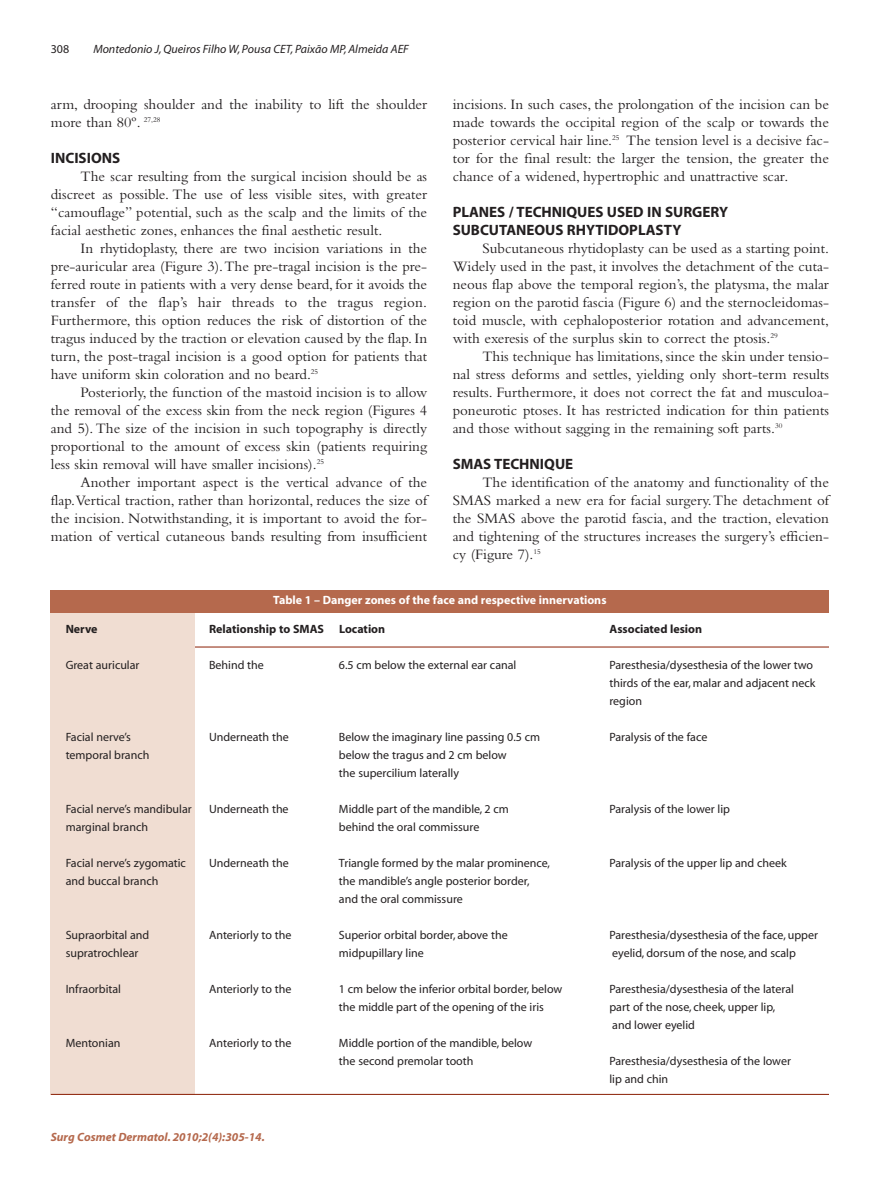
<style>
.page{position:relative;width:893px;height:1191px;background:#fff}
.page>*{position:absolute;margin:0;border:0;box-sizing:border-box;transform-origin:0 0}
.t1{font:15px/18px "Bembo";color:#231f20;text-align:justify}
.t2{font:700 15px/18px "Myriad";color:#231f20}
.t3{font:12px/18px "Myriad";color:#231f20}
.t4{font:italic 12px "Myriad";color:#231f20}
.t5{font:700 12px "Myriad";color:#fff}
.t6{font:700 12px "Myriad";color:#231f20}
.t7{font:italic 700 12px "Myriad";color:#b5694d}
</style>
<div class="page">
<hr style="left:177px;top:646px;width:652px;height:1px;background:#8a1e03">
<div style="left:51px;top:612px;width:144px;height:482px;background:#f0ddd2"></div>
<div style="left:51px;top:590px;width:778px;height:22px;background:#b5694d"></div>
<hr style="left:51px;top:1094px;width:778px;height:1px;background:#8a1e03">
<p class="t3" style="left:51px;top:41px;width:20px">308</p>
<p class="t4" style="left:93px;top:45px;width:317px">Montedonio J, Queiros Filho W, Pousa CET, Paixão MP, Almeida AEF</p>
<p class="t1" style="left:51px;top:97px;width:378px">arm, drooping shoulder and the inability to lift the shoulder more than 80º. <sup>27,28</sup></p>
<p class="t2" style="left:51px;top:150px;width:71px">INCISIONS</p>
<p class="t1" style="left:51px;top:169px;width:378px;text-indent:30px">The scar resulting from the surgical incision should be as discreet as possible. The use of less visible sites, with greater “camouflage” potential, such as the scalp and the limits of the facial aesthetic zones, enhances the final aesthetic result.</p>
<p class="t1" style="left:51px;top:241px;width:378px;text-indent:30px">In rhytidoplasty, there are two incision variations in the pre-auricular area (Figure 3).The pre-tragal incision is the pre&shy;ferred route in patients with a very dense beard, for it avoids the transfer of the flap’s hair threads to the tragus region.<br>Furthermore, this option reduces the risk of distortion of the tragus induced by the traction or elevation caused by the flap. In turn, the post-tragal incision is a good option for patients that have uniform skin coloration and no beard.<sup>25</sup></p>
<p class="t1" style="left:51px;top:385px;width:378px;text-indent:30px">Posteriorly, the function of the mastoid incision is to allow the removal of the excess skin from the neck region (Figures 4 and 5). The size of the incision in such topography is directly proportional to the amount of excess skin (patients requiring less skin removal will have smaller incisions).<sup>25</sup></p>
<p class="t1" style="left:51px;top:475px;width:378px;text-indent:30px">Another important aspect is the vertical advance of the flap.Vertical traction, rather than horizontal, reduces the size of the incision. Notwithstanding, it is important to avoid the for&shy;mation of vertical cutaneous bands resulting from insufficient</p>
<p class="t1" style="left:453px;top:97px;width:378px">incisions. In such cases, the prolongation of the incision can be made towards the occipital region of the scalp or towards the posterior cervical hair line.<sup>25</sup> The tension level is a decisive fac&shy;tor for the final result: the larger the tension, the greater the chance of a widened, hypertrophic and unattractive scar.</p>
<p class="t2" style="left:453px;top:204px;width:277px">PLANES / TECHNIQUES USED IN SURGERY<br>SUBCUTANEOUS RHYTIDOPLASTY</p>
<p class="t1" style="left:453px;top:241px;width:378px;text-indent:30px">Subcutaneous rhytidoplasty can be used as a starting point.<br>Widely used in the past, it involves the detachment of the cuta&shy;neous flap above the temporal region’s, the platysma, the malar region on the parotid fascia (Figure 6) and the sternocleidomas&shy;toid muscle, with cephaloposterior rotation and advancement, with exeresis of the surplus skin to correct the ptosis.<sup>29</sup></p>
<p class="t1" style="left:453px;top:349px;width:378px;text-indent:30px">This technique has limitations, since the skin under tensio&shy;nal stress deforms and settles, yielding only short-term results results. Furthermore, it does not correct the fat and musculoa&shy;poneurotic ptoses. It has restricted indication for thin patients and those without sagging in the remaining soft parts.<sup>30</sup></p>
<p class="t2" style="left:453px;top:456px;width:122px">SMAS TECHNIQUE</p>
<p class="t1" style="left:453px;top:475px;width:378px;text-indent:30px">The identification of the anatomy and functionality of the SMAS marked a new era for facial surgery.The detachment of the SMAS above the parotid fascia, and the traction, elevation and tightening of the structures increases the surgery’s efficien&shy;cy (Figure 7).<sup>15</sup></p>
<p class="t5" style="left:273px;top:596px;width:335px">Table 1 – Danger zones of the face and respective innervations</p>
<p class="t6" style="left:66px;top:624px;width:33px">Nerve</p>
<p class="t6" style="left:209px;top:624px;width:178px">Relationship to SMAS Location</p>
<p class="t6" style="left:609px;top:624px;width:94px">Associated lesion</p>
<p class="t3" style="left:66px;top:657px;width:75px">Great auricular</p>
<p class="t3" style="left:209px;top:657px;width:56px">Behind the</p>
<p class="t3" style="left:339px;top:657px;width:179px">6.5 cm below the external ear canal</p>
<p class="t3" style="left:609px;top:657px;width:208px">Paresthesia/dysesthesia of the lower two thirds of the ear, malar and adjacent neck region</p>
<p class="t3" style="left:66px;top:729px;width:67px">Facial nerve’s</p>
<p class="t3" style="left:209px;top:729px;width:81px">Underneath the</p>
<p class="t3" style="left:339px;top:729px;width:203px">Below the imaginary line passing 0.5 cm</p>
<p class="t3" style="left:609px;top:729px;width:99px">Paralysis of the face</p>
<p class="t3" style="left:66px;top:747px;width:85px">temporal branch</p>
<p class="t3" style="left:339px;top:747px;width:169px">below the tragus and 2 cm below the supercilium laterally</p>
<p class="t3" style="left:66px;top:801px;width:128px">Facial nerve’s mandibular</p>
<p class="t3" style="left:209px;top:801px;width:81px">Underneath the</p>
<p class="t3" style="left:339px;top:801px;width:171px">Middle part of the mandible, 2 cm</p>
<p class="t3" style="left:609px;top:801px;width:122px">Paralysis of the lower lip</p>
<p class="t3" style="left:66px;top:819px;width:84px">marginal branch</p>
<p class="t3" style="left:339px;top:819px;width:142px">behind the oral commissure</p>
<p class="t3" style="left:66px;top:855px;width:122px">Facial nerve’s zygomatic</p>
<p class="t3" style="left:209px;top:855px;width:81px">Underneath the</p>
<p class="t3" style="left:339px;top:855px;width:213px">Triangle formed by the malar prominence,</p>
<p class="t3" style="left:609px;top:855px;width:179px">Paralysis of the upper lip and cheek</p>
<p class="t3" style="left:66px;top:873px;width:94px">and buccal branch</p>
<p class="t3" style="left:339px;top:873px;width:192px">the mandible’s angle posterior border, and the oral commissure</p>
<p class="t3" style="left:66px;top:927px;width:85px">Supraorbital and</p>
<p class="t3" style="left:209px;top:927px;width:84px">Anteriorly to the</p>
<p class="t3" style="left:339px;top:927px;width:170px">Superior orbital border, above the</p>
<p class="t3" style="left:609px;top:927px;width:210px">Paresthesia/dysesthesia of the face, upper</p>
<p class="t3" style="left:66px;top:945px;width:74px">supratrochlear</p>
<p class="t3" style="left:339px;top:945px;width:86px">midpupillary line</p>
<p class="t3" style="left:612px;top:945px;width:185px">eyelid, dorsum of the nose, and scalp</p>
<p class="t3" style="left:66px;top:981px;width:57px">Infraorbital</p>
<p class="t3" style="left:209px;top:981px;width:84px">Anteriorly to the</p>
<p class="t3" style="left:339px;top:981px;width:225px">1 cm below the inferior orbital border, below</p>
<p class="t3" style="left:609px;top:981px;width:186px">Paresthesia/dysesthesia of the lateral</p>
<p class="t3" style="left:339px;top:999px;width:207px">the middle part of the opening of the iris</p>
<p class="t3" style="left:609px;top:999px;width:167px">part of the nose, cheek, upper lip, and lower eyelid</p>
<p class="t3" style="left:66px;top:1035px;width:56px">Mentonian</p>
<p class="t3" style="left:209px;top:1035px;width:84px">Anteriorly to the</p>
<p class="t3" style="left:339px;top:1035px;width:195px">Middle portion of the mandible, below the second premolar tooth</p>
<p class="t3" style="left:609px;top:1053px;width:183px">Paresthesia/dysesthesia of the lower lip and chin</p>
<p class="t7" style="left:51px;top:1132px;width:216px">Surg Cosmet Dermatol. 2010;2(4):305-14.</p>
</div>
